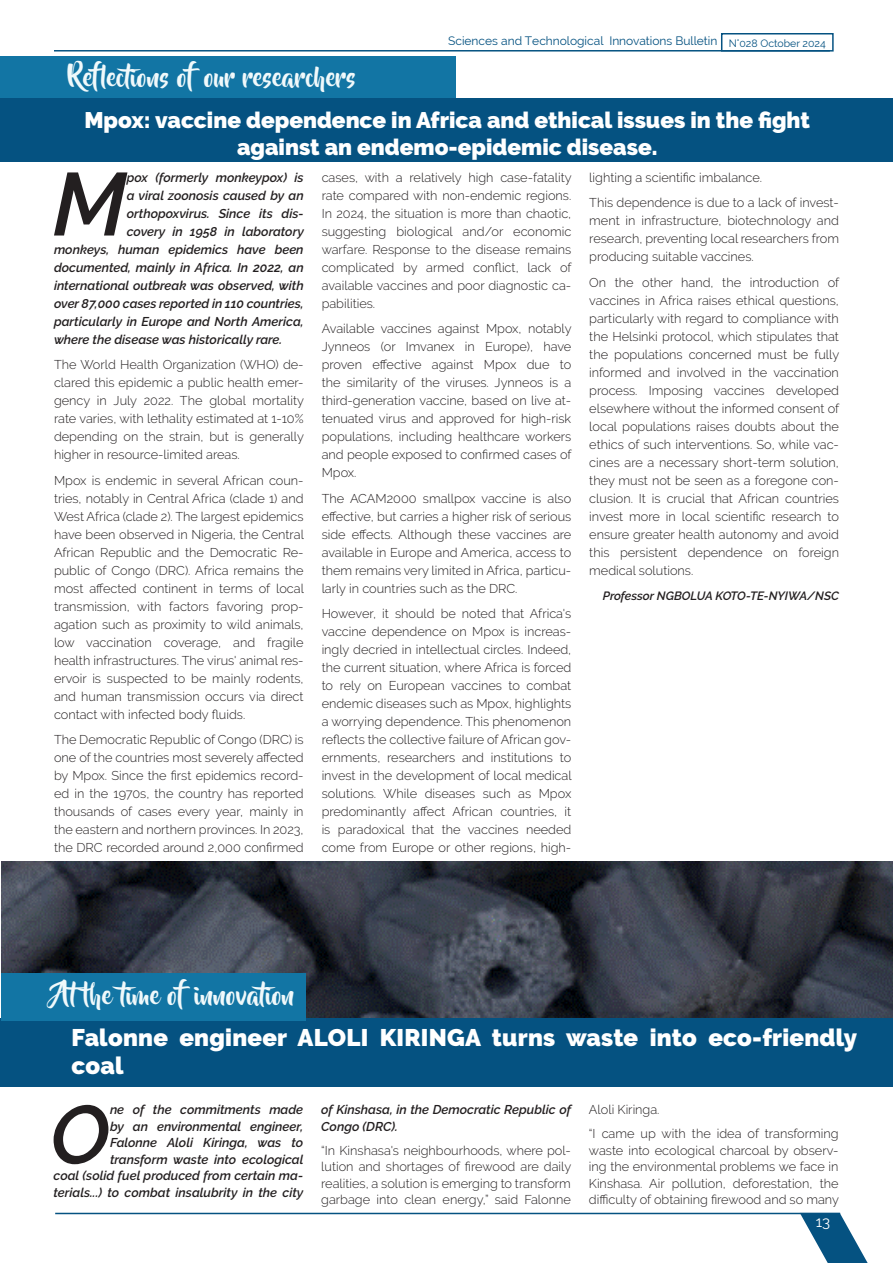
<style>
.page{position:relative;width:893px;height:1263px;background:#fff}
.page>*{position:absolute;margin:0;border:0;box-sizing:border-box;transform-origin:0 0}
.t1{font:italic 600 88.8px "Raleway";color:#231f20}
.t2{font:italic 600 82.5px "Raleway";color:#231f20}
.t3{font:25.5px "Beyond The Mountains";color:#f0f9fb}
.t4{font:900 24px/28.5px "Raleway";letter-spacing:.01em;color:#fff}
.t5{font:900 22.5px/27px "Raleway";color:#fff;text-align:center}
.t6{font:15px "Raleway";color:#fff}
.t7{font:300 12.75px/18px "Raleway";color:#231f20;text-align:justify}
.t8{font:italic 600 12.75px/16.5px "Raleway";color:#231f20;text-align:right}
.t9{font:12px "Raleway";color:#055281}
.t10{font:italic 600 12px "Raleway";color:#231f20}
</style>
<div class="page">
<hr style="left:55px;top:1213px;width:785px;height:1px;background:#055281">
<hr style="left:54px;top:50px;width:776px;height:2px;background:#055281">
<div style="left:721px;top:33px;width:113px;height:19px;border:2px solid #055281"></div>
<svg style="left:800px;top:1213px;width:68px;height:50px"></svg>
<div style="left:0;top:56px;width:455px;height:43px;background:#1275a4"></div>
<div style="left:0;top:98px;width:893px;height:64px;background:#055281"></div>
<img style="left:1px;top:861px;width:892px;height:157px">
<div style="left:0;top:1018px;width:893px;height:68px;background:#055281"></div>
<div style="left:1px;top:973px;width:304px;height:47px;background:#1275a4"></div>
<p class="t9" style="left:448px;top:34px;width:379px">Sciences and Technological Innovations Bulletin <sub>N°028</sub> <sub>October</sub> <sub>2024</sub></p>
<p class="t3" style="left:67px;top:64px;width:290px">Reflections of our researchers</p>
<p class="t5" style="left:84px;top:106px;width:727px">Mpox: vaccine dependence in Africa and ethical issues in the fight against an endemo-epidemic disease.</p>
<p class="t1" style="left:53px;top:153px;width:76px">M</p>
<p class="t8" style="left:127px;top:169px;width:178px">pox (formerly monkeypox) is</p>
<p class="t7" style="left:322px;top:168px;width:251px">cases, with a relatively high case-fatality rate compared with non-endemic regions.<br>In 2024, the situation is more than chaotic, suggesting biological and/or economic warfare. Response to the disease remains complicated by armed conflict, lack of available vaccines and poor diagnostic ca&shy;pabilities.</p>
<p class="t7" style="left:322px;top:319px;width:251px">Available vaccines against Mpox, notably Jynneos (or Imvanex in Europe), have proven effective against Mpox due to the similarity of the viruses. Jynneos is a third-generation vaccine, based on live at&shy;tenuated virus and approved for high-risk populations, including healthcare workers and people exposed to confirmed cases of Mpox.</p>
<p class="t7" style="left:322px;top:489px;width:251px">The ACAM2000 smallpox vaccine is also effective, but carries a higher risk of serious side effects. Although these vaccines are available in Europe and America, access to them remains very limited in Africa, particu&shy;larly in countries such as the DRC.</p>
<p class="t7" style="left:322px;top:604px;width:252px">However, it should be noted that Africa's vaccine dependence on Mpox is increas&shy;ingly decried in intellectual circles. Indeed, the current situation, where Africa is forced to rely on European vaccines to combat endemic diseases such as Mpox, highlights a worrying dependence. This phenomenon reflects the collective failure of African gov&shy;ernments, researchers and institutions to invest in the development of local medical solutions. While diseases such as Mpox predominantly affect African countries, it is paradoxical that the vaccines needed come from Europe or other regions, high-</p>
<p class="t7" style="left:589px;top:168px;width:174px">lighting a scientific imbalance.</p>
<p class="t7" style="left:589px;top:193px;width:251px">This dependence is due to a lack of invest&shy;ment in infrastructure, biotechnology and research, preventing local researchers from producing suitable vaccines.</p>
<p class="t7" style="left:589px;top:273px;width:251px">On the other hand, the introduction of vaccines in Africa raises ethical questions, particularly with regard to compliance with the Helsinki protocol, which stipulates that the populations concerned must be fully informed and involved in the vaccination process. Imposing vaccines developed elsewhere without the informed consent of local populations raises doubts about the ethics of such interventions. So, while vac&shy;cines are a necessary short-term solution, they must not be seen as a foregone con&shy;clusion. It is crucial that African countries invest more in local scientific research to ensure greater health autonomy and avoid this persistent dependence on foreign medical solutions.</p>
<p class="t10" style="left:603px;top:589px;width:238px">Professor NGBOLUA KOTO-TE-NYIWA/NSC</p>
<p class="t8" style="left:127px;top:187px;width:178px">a viral zoonosis caused by an</p>
<p class="t8" style="left:127px;top:205px;width:178px">orthopoxvirus. Since its dis-</p>
<p class="t8" style="left:127px;top:223px;width:179px">covery in 1958 in laboratory</p>
<p class="t8" style="left:54px;top:241px;width:251px">monkeys, human epidemics have been</p>
<p class="t8" style="left:54px;top:259px;width:251px">documented, mainly in Africa. In 2022, an</p>
<p class="t8" style="left:54px;top:277px;width:251px">international outbreak was observed, with</p>
<p class="t8" style="left:54px;top:295px;width:251px">over 87,000 cases reported in 110 countries,</p>
<p class="t8" style="left:54px;top:313px;width:251px">particularly in Europe and North America,</p>
<p class="t8" style="left:54px;top:331px;width:230px">where the disease was historically rare.</p>
<p class="t7" style="left:54px;top:355px;width:251px">The World Health Organization (WHO) de&shy;clared this epidemic a public health emer&shy;gency in July 2022. The global mortality rate varies, with lethality estimated at 1-10% depending on the strain, but is generally higher in resource-limited areas.</p>
<p class="t7" style="left:54px;top:471px;width:252px">Mpox is endemic in several African coun&shy;tries, notably in Central Africa (clade 1) and West Africa (clade 2). The largest epidemics have been observed in Nigeria, the Central African Republic and the Democratic Re&shy;public of Congo (DRC). Africa remains the most affected continent in terms of local transmission, with factors favoring prop&shy;agation such as proximity to wild animals, low vaccination coverage, and fragile health infrastructures. The virus' animal res&shy;ervoir is suspected to be mainly rodents, and human transmission occurs via direct contact with infected body fluids.</p>
<p class="t7" style="left:54px;top:730px;width:251px">The Democratic Republic of Congo (DRC) is one of the countries most severely affected by Mpox. Since the first epidemics record&shy;ed in the 1970s, the country has reported thousands of cases every year, mainly in the eastern and northern provinces. In 2023, the DRC recorded around 2,000 confirmed</p>
<p class="t3" style="left:55px;top:981px;width:241px">Atthe time of innovation</p>
<p class="t4" style="left:72px;top:1023px;width:787px">Falonne engineer ALOLI KIRINGA turns waste into eco-friendly coal</p>
<p class="t2" style="left:50px;top:1087px;width:61px">O</p>
<p class="t8" style="left:54px;top:1101px;width:251px">ne of the commitments made<br>by an environmental engineer,<br>Falonne Aloli Kiringa, was to transform waste into ecological<br>coal (solid fuel produced from certain ma&shy;terials...) to combat insalubrity in the city</p>
<p class="t8" style="left:321px;top:1101px;width:251px;text-align:left">of Kinshasa, in the Democratic Republic of<br>Congo (DRC).</p>
<p class="t7" style="left:321px;top:1142px;width:251px;line-height:16.5px">“In Kinshasa's neighbourhoods, where pol&shy;lution and shortages of firewood are daily realities, a solution is emerging to transform garbage into clean energy,” said Falonne</p>
<p class="t7" style="left:589px;top:1101px;width:72px">Aloli Kiringa.</p>
<p class="t7" style="left:589px;top:1125px;width:251px;line-height:16.5px">“I came up with the idea of transforming waste into ecological charcoal by observ&shy;ing the environmental problems we face in Kinshasa. Air pollution, deforestation, the difficulty of obtaining firewood and so many</p>
<p class="t6" style="left:816px;top:1213px;width:16px">13</p>
</div>
